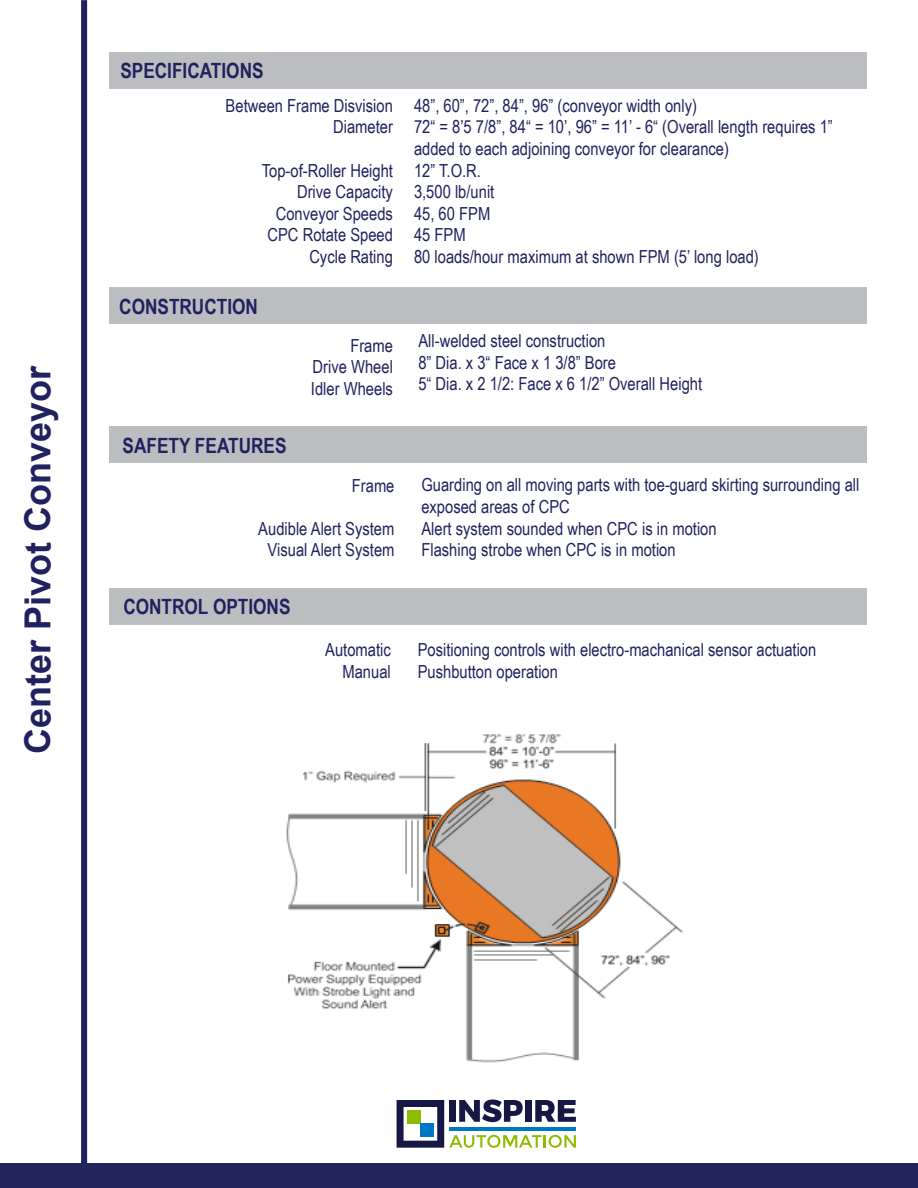
<style>
.page{position:relative;width:918px;height:1188px;background:#fff}
.page>*{position:absolute;margin:0;border:0;box-sizing:border-box;transform-origin:0 0}
.t1{font:700 36px "Arial";color:#20225f}
.t2{font:700 21px "Arial Narrow";color:#20225f}
.t3{font:18px/21.6px "Arial Narrow";color:#20225f}
</style>
<div class="page">
<img style="left:286px;top:734px;width:397px;height:329px">
<div style="left:109px;top:588px;width:758px;height:37px;background:#bcbdc0"></div>
<div style="left:109px;top:426px;width:758px;height:36px;background:#bcbdc0"></div>
<div style="left:109px;top:287px;width:758px;height:37px;background:#bcbdc0"></div>
<div style="left:109px;top:52px;width:758px;height:37px;background:#bcbdc0"></div>
<div style="left:81px;top:0;width:6px;height:1188px;background:#20225f"></div>
<svg style="left:397px;top:1100px;width:179px;height:48px"></svg>
<hr style="left:449px;top:1127px;width:127px;height:4px;background:#0076c8">
<div style="left:0;top:1163px;width:918px;height:25px;background:#25255e"></div>
<h1 class="t1" style="left:14px;top:754px;width:390px;rotate:-90deg">Center Pivot Conveyor</h1>
<p class="t2" style="left:120px;top:54px;width:145px">SPECIFICATIONS</p>
<p class="t3" style="left:226px;top:94px;width:169px;text-align:right">Between Frame Disvision<br>Diameter</p>
<p class="t3" style="left:262px;top:159px;width:133px;text-align:right">Top-of-Roller Height<br>Drive Capacity<br>Conveyor Speeds<br>CPC Rotate Speed<br>Cycle Rating</p>
<p class="t2" style="left:119px;top:290px;width:140px">CONSTRUCTION</p>
<p class="t2" style="left:123px;top:430px;width:165px">SAFETY FEATURES</p>
<p class="t3" style="left:311px;top:334px;width:84px;text-align:justify;text-indent:39px">Frame Drive Wheel Idler Wheels</p>
<p class="t3" style="left:352px;top:474px;width:44px">Frame</p>
<p class="t3" style="left:258px;top:517px;width:138px;text-align:center">Audible Alert System<br>Visual Alert System</p>
<p class="t2" style="left:123px;top:590px;width:169px">CONTROL OPTIONS</p>
<p class="t3" style="left:414px;top:94px;width:420px">48”, 60”, 72”, 84”, 96” (conveyor width only)<br>72“ = 8’5 7/8”, 84“ = 10’, 96” = 11’ - 6“ (Overall length requires 1” added to each adjoining conveyor for clearance)<br>12” T.O.R.<br>3,500 lb/unit<br>45, 60 FPM<br>45 FPM<br>80 loads/hour maximum at shown FPM (5’ long load)</p>
<p class="t3" style="left:418px;top:329px;width:285px">All-welded steel construction<br>8” Dia. x 3“ Face x 1 3/8” Bore<br>5“ Dia. x 2 1/2: Face x 6 1/2” Overall Height</p>
<p class="t3" style="left:421px;top:474px;width:440px">Guarding on all moving parts with toe-guard skirting surrounding all exposed areas of CPC<br>Alert system sounded when CPC is in motion<br>Flashing strobe when CPC is in motion</p>
<p class="t3" style="left:325px;top:639px;width:67px;text-align:right">Automatic<br>Manual</p>
<p class="t3" style="left:418px;top:639px;width:400px">Positioning controls with electro-machanical sensor actuation<br>Pushbutton operation</p>
</div>
